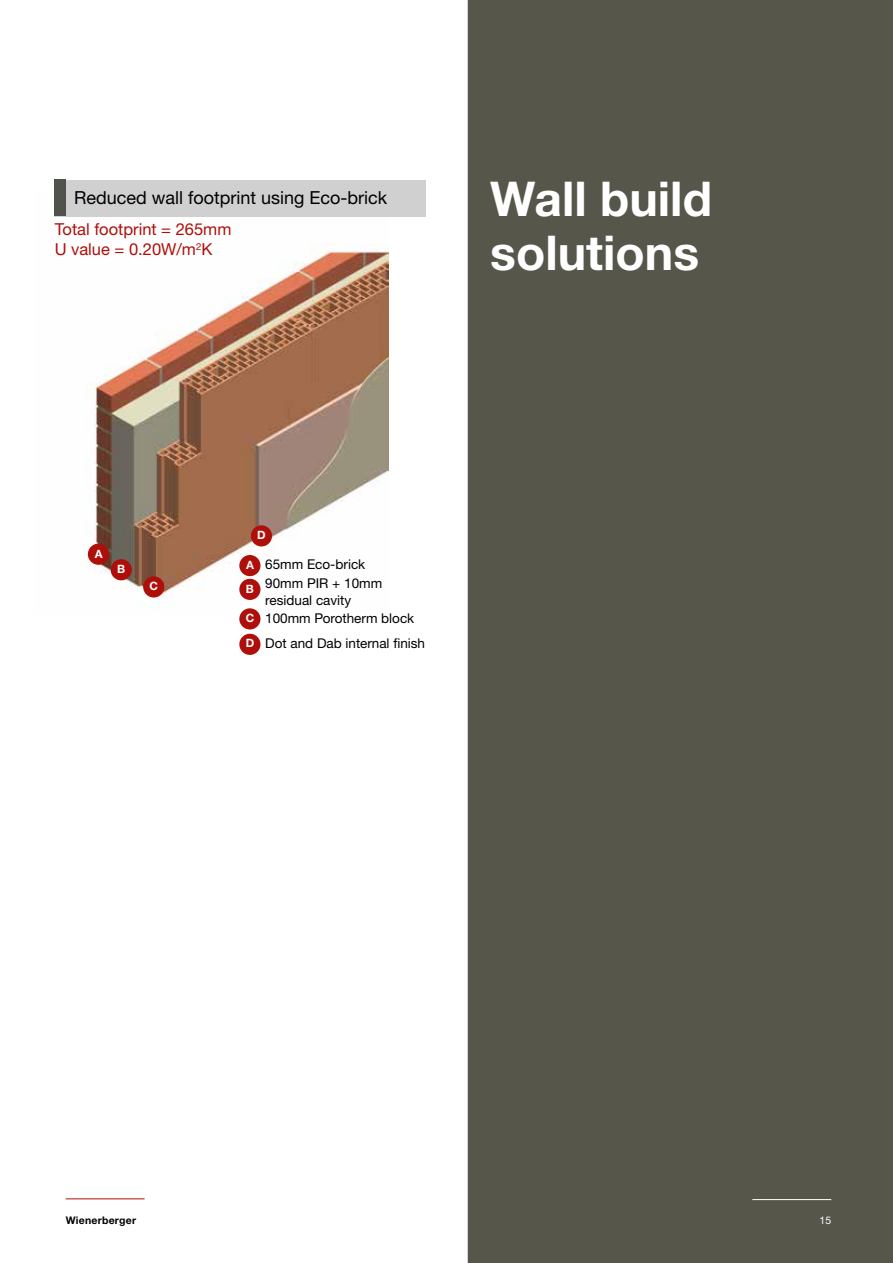
<style>
.page{position:relative;width:893px;height:1263px;background:#fff}
.page>*{position:absolute;margin:0;border:0;box-sizing:border-box;transform-origin:0 0}
.t1{font:700 48px/54px "Helvetica Neue LTW1 G";color:#fff}
.t2{font:18px "Helvetica Neue LTW1 G";color:#000}
.t3{font:16.5px/19.8px "Helvetica Neue LTW1 G";color:#ae0f0a}
.t4{font:13.5px/16.2px "Helvetica Neue LTW1 G";color:#000}
.t5{font:700 11.55px "Helvetica Neue LTW1 G";color:#fff}
.t6{font:700 10.5px "Helvetica Neue LTW1 G";letter-spacing:.02em;color:#000}
.t7{font:10.5px "Helvetica Neue LTW1 G";color:#fff}
.s1{font-weight:700;font-size:11.55px;color:#fff}
</style>
<div class="page">
<hr style="left:66px;top:1198px;width:79px;height:1px;background:#ae0f0a">
<img style="left:54px;top:193px;width:334px;height:421px">
<div style="left:468px;top:0;width:425px;height:1263px;background:#56564b"></div>
<div style="left:55px;top:180px;width:371px;height:36px;background:#d0d0d0"></div>
<div style="left:55px;top:179px;width:11px;height:37px;background:#50534c"></div>
<div style="left:239px;top:555px;width:21px;height:21px;background:#ae0f0a;border-radius:50%"></div>
<div style="left:88px;top:544px;width:21px;height:21px;background:#ae0f0a;border-radius:50%"></div>
<div style="left:239px;top:579px;width:21px;height:21px;background:#ae0f0a;border-radius:50%"></div>
<div style="left:111px;top:559px;width:21px;height:21px;background:#ae0f0a;border-radius:50%"></div>
<div style="left:239px;top:608px;width:21px;height:21px;background:#ae0f0a;border-radius:50%"></div>
<div style="left:143px;top:576px;width:21px;height:21px;background:#ae0f0a;border-radius:50%"></div>
<div style="left:239px;top:634px;width:21px;height:21px;background:#ae0f0a;border-radius:50%"></div>
<div style="left:251px;top:525px;width:21px;height:21px;background:#ae0f0a;border-radius:50%"></div>
<hr style="left:752px;top:1199px;width:79px;height:1px;background:#fff">
<h2 class="t2" style="left:74px;top:187px;width:315px">Reduced wall footprint using Eco-brick</h2>
<p class="t3" style="left:55px;top:219px;width:178px">Total footprint = 265mm<br>U value = 0.20W/m<sup>2</sup>K</p>
<h1 class="t1" style="left:490px;top:172px;width:223px">Wall build solutions</h1>
<p class="t5" style="left:95px;top:546px;width:9px">A</p>
<p class="t5" style="left:117px;top:562px;width:10px">B</p>
<p class="t5" style="left:150px;top:579px;width:10px">C</p>
<p class="t5" style="left:257px;top:528px;width:10px">D</p>
<p class="t4" style="left:246px;top:556px;width:121px"><span class="s1">A</span> 65mm Eco-brick</p>
<p class="t5" style="left:246px;top:581px;width:10px">B</p>
<p class="t5" style="left:246px;top:611px;width:10px">C</p>
<p class="t5" style="left:246px;top:636px;width:10px">D</p>
<p class="t4" style="left:265px;top:575px;width:118px">90mm PIR + 10mm residual cavity</p>
<p class="t4" style="left:265px;top:606px;width:161px;line-height:24.6px">100mm Porotherm block<br>Dot and Dab internal finish</p>
<p class="t6" style="left:66px;top:1214px;width:72px">Wienerberger</p>
<p class="t7" style="left:820px;top:1214px;width:13px">15</p>
</div>
